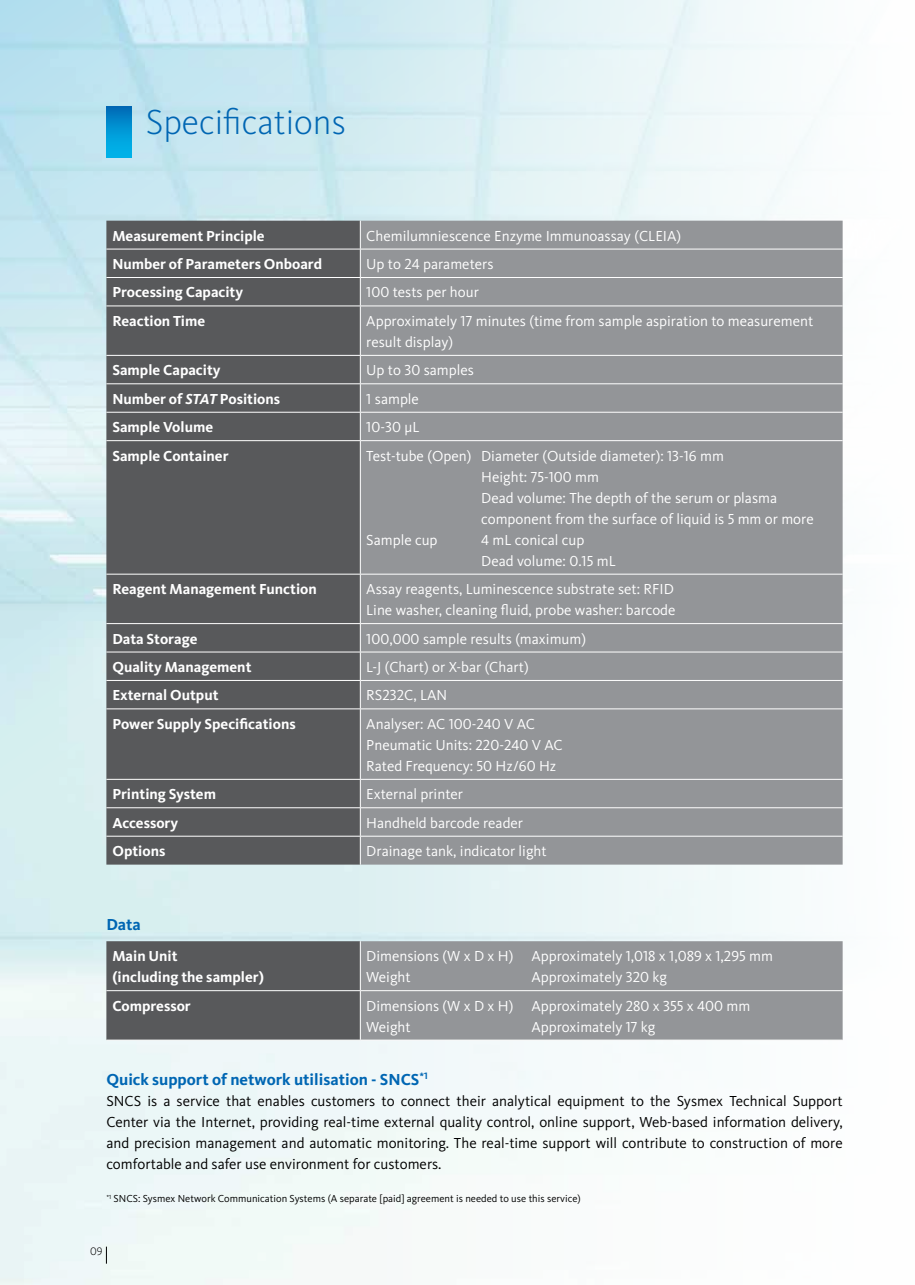
<style>
.page{position:relative;width:915px;height:1285px;background:#fff}
.page>*{position:absolute;margin:0;border:0;box-sizing:border-box;transform-origin:0 0}
.t1{font:300 36px "Kievit Pro";color:#0066b3}
.t2{font:700 16.5px "Kievit Pro";color:#0066b3}
.t3{font:15px/21px "Kievit Pro";color:#fff}
.t4{font:15px/21px "Kievit Pro";color:#000;text-align:justify}
.t5{font:700 15px/21px "Kievit Pro";color:#fff}
.t6{font:300 11.25px "Kievit Pro";color:#000}
.t7{font:10.5px "Kievit Pro";color:#000}
.s1{font-style:italic}
</style>
<div class="page">
<img style="left:0;top:0;width:843px;height:1284px">
<svg style="left:106px;top:1246px;width:1px;height:17px"></svg>
<div style="left:106px;top:220px;width:254px;height:644px;background:#58595b"></div>
<div style="left:361px;top:220px;width:481px;height:644px;background:#939598"></div>
<hr style="left:106px;top:249px;width:254px;height:1px;background:#fff">
<hr style="left:360px;top:249px;width:482px;height:1px;background:#fff">
<hr style="left:106px;top:277px;width:254px;height:1px;background:#fff">
<hr style="left:360px;top:277px;width:482px;height:1px;background:#fff">
<svg style="left:360px;top:220px;width:1px;height:85px"></svg>
<hr style="left:106px;top:305px;width:254px;height:1px;background:#fff">
<hr style="left:360px;top:305px;width:482px;height:1px;background:#fff">
<hr style="left:360px;top:306px;width:1px;height:49px;background:#fff">
<hr style="left:106px;top:355px;width:254px;height:1px;background:#fff">
<hr style="left:360px;top:355px;width:482px;height:1px;background:#fff">
<hr style="left:106px;top:383px;width:254px;height:1px;background:#fff">
<hr style="left:360px;top:383px;width:482px;height:1px;background:#fff">
<hr style="left:106px;top:412px;width:254px;height:1px;background:#fff">
<hr style="left:360px;top:412px;width:482px;height:1px;background:#fff">
<svg style="left:360px;top:355px;width:1px;height:85px"></svg>
<hr style="left:106px;top:440px;width:254px;height:1px;background:#fff">
<hr style="left:360px;top:440px;width:482px;height:1px;background:#fff">
<hr style="left:360px;top:441px;width:1px;height:132px;background:#fff">
<hr style="left:106px;top:573px;width:254px;height:1px;background:#fff">
<hr style="left:360px;top:573px;width:482px;height:1px;background:#fff">
<hr style="left:360px;top:574px;width:1px;height:49px;background:#fff">
<hr style="left:106px;top:623px;width:254px;height:1px;background:#fff">
<hr style="left:360px;top:623px;width:482px;height:1px;background:#fff">
<hr style="left:106px;top:651px;width:254px;height:1px;background:#fff">
<hr style="left:360px;top:651px;width:482px;height:1px;background:#fff">
<hr style="left:106px;top:680px;width:254px;height:1px;background:#fff">
<hr style="left:360px;top:680px;width:482px;height:1px;background:#fff">
<svg style="left:360px;top:624px;width:1px;height:84px"></svg>
<hr style="left:106px;top:708px;width:254px;height:1px;background:#fff">
<hr style="left:360px;top:708px;width:482px;height:1px;background:#fff">
<hr style="left:360px;top:709px;width:1px;height:69px;background:#fff">
<hr style="left:106px;top:778px;width:254px;height:1px;background:#fff">
<hr style="left:360px;top:778px;width:482px;height:1px;background:#fff">
<hr style="left:106px;top:807px;width:254px;height:1px;background:#fff">
<hr style="left:360px;top:807px;width:482px;height:1px;background:#fff">
<hr style="left:106px;top:835px;width:254px;height:1px;background:#fff">
<svg style="left:360px;top:779px;width:1px;height:85px"></svg>
<hr style="left:360px;top:835px;width:482px;height:1px;background:#fff">
<div style="left:106px;top:941px;width:254px;height:98px;background:#58595b"></div>
<div style="left:361px;top:941px;width:481px;height:98px;background:#939598"></div>
<hr style="left:360px;top:941px;width:1px;height:49px;background:#fff">
<hr style="left:106px;top:990px;width:254px;height:1px;background:#fff">
<hr style="left:360px;top:990px;width:482px;height:1px;background:#fff">
<hr style="left:360px;top:990px;width:1px;height:49px;background:#fff">
<hr style="left:106px;top:1039px;width:254px;height:1px;background:#fff">
<hr style="left:360px;top:1039px;width:482px;height:1px;background:#fff">
<div style="left:106px;top:106px;width:26px;height:51px;background:linear-gradient(to bottom,#006eb9,#00bcf0)"></div>
<h1 class="t1" style="left:146px;top:100px;width:201px">Specifications</h1>
<p class="t5" style="left:112px;top:225px;width:154px">Measurement Principle</p>
<p class="t3" style="left:366px;top:225px;width:316px">Chemilumniescence Enzyme Immunoassay (CLEIA)</p>
<p class="t5" style="left:112px;top:253px;width:211px">Number of Parameters Onboard</p>
<p class="t3" style="left:366px;top:253px;width:129px">Up to 24 parameters</p>
<p class="t5" style="left:112px;top:282px;width:132px">Processing Capacity</p>
<p class="t3" style="left:366px;top:282px;width:114px">100 tests per hour</p>
<p class="t5" style="left:112px;top:310px;width:94px">Reaction Time</p>
<p class="t3" style="left:366px;top:310px;width:448px">Approximately 17 minutes (time from sample aspiration to measurement result display)</p>
<p class="t5" style="left:112px;top:359px;width:110px">Sample Capacity</p>
<p class="t3" style="left:366px;top:359px;width:109px">Up to 30 samples</p>
<p class="t5" style="left:112px;top:388px;width:169px">Number of <span class="s1">STAT</span> Positions</p>
<p class="t3" style="left:366px;top:388px;width:54px">1 sample</p>
<p class="t5" style="left:112px;top:416px;width:102px">Sample Volume</p>
<p class="t3" style="left:366px;top:416px;width:55px">10-30 μL</p>
<p class="t5" style="left:112px;top:445px;width:118px">Sample Container</p>
<p class="t3" style="left:366px;top:445px;width:359px">Test-tube (Open) Diameter (Outside diameter): 13-16 mm</p>
<p class="t3" style="left:481px;top:466px;width:119px">Height: 75-100 mm</p>
<p class="t3" style="left:481px;top:487px;width:297px">Dead volume: The depth of the serum or plasma</p>
<p class="t3" style="left:481px;top:508px;width:334px">component from the surface of liquid is 5 mm or more</p>
<p class="t3" style="left:366px;top:529px;width:73px">Sample cup</p>
<p class="t3" style="left:481px;top:529px;width:136px">4 mL conical cup<br>Dead volume: 0.15 mL</p>
<p class="t5" style="left:112px;top:578px;width:206px">Reagent Management Function</p>
<p class="t3" style="left:366px;top:578px;width:310px">Assay reagents, Luminescence substrate set: RFID<br>Line washer, cleaning fluid, probe washer: barcode</p>
<p class="t5" style="left:112px;top:628px;width:86px">Data Storage</p>
<p class="t3" style="left:366px;top:627px;width:221px">100,000 sample results (maximum)</p>
<p class="t5" style="left:112px;top:656px;width:140px">Quality Management</p>
<p class="t3" style="left:366px;top:656px;width:164px">L-J (Chart) or X-bar (Chart)</p>
<p class="t5" style="left:112px;top:684px;width:108px">External Output</p>
<p class="t3" style="left:366px;top:684px;width:82px">RS232C, LAN</p>
<p class="t5" style="left:112px;top:713px;width:185px">Power Supply Specifications</p>
<p class="t3" style="left:366px;top:713px;width:198px">Analyser: AC 100-240 V AC<br>Pneumatic Units: 220-240 V AC<br>Rated Frequency: 50 Hz/60 Hz</p>
<p class="t5" style="left:112px;top:783px;width:105px">Printing System</p>
<p class="t3" style="left:366px;top:783px;width:98px">External printer</p>
<p class="t5" style="left:112px;top:812px;width:67px">Accessory</p>
<p class="t3" style="left:366px;top:812px;width:158px">Handheld barcode reader</p>
<p class="t5" style="left:112px;top:840px;width:54px">Options</p>
<p class="t3" style="left:366px;top:840px;width:182px">Drainage tank, indicator light</p>
<p class="t2" style="left:106px;top:914px;width:36px">Data</p>
<p class="t5" style="left:112px;top:945px;width:153px">Main Unit<br>(including the sampler)</p>
<p class="t3" style="left:366px;top:945px;width:408px">Dimensions (W x D x H) Approximately 1,018 x 1,089 x 1,295 mm<br>Weight</p>
<p class="t3" style="left:531px;top:966px;width:137px">Approximately 320 kg</p>
<p class="t5" style="left:112px;top:994px;width:80px">Compressor</p>
<p class="t3" style="left:366px;top:994px;width:385px">Dimensions (W x D x H) Approximately 280 x 355 x 400 mm<br>Weight</p>
<p class="t3" style="left:531px;top:1015px;width:125px">Approximately 17 kg</p>
<p class="t2" style="left:106px;top:1069px;width:323px">Quick support of network utilisation - SNCS<sup>*1</sup></p>
<p class="t4" style="left:106px;top:1089px;width:737px">SNCS is a service that enables customers to connect their analytical equipment to the Sysmex Technical Support Center via the Internet, providing real-time external quality control, online support, Web-based information delivery, and precision management and automatic monitoring. The real-time support will contribute to construction of more comfortable and safer use environment for customers.</p>
<p class="t7" style="left:106px;top:1192px;width:475px"><sup>*1</sup> SNCS: Sysmex Network Communication Systems (A separate [paid] agreement is needed to use this service)</p>
<p class="t6" style="left:90px;top:1244px;width:14px">09</p>
</div>
